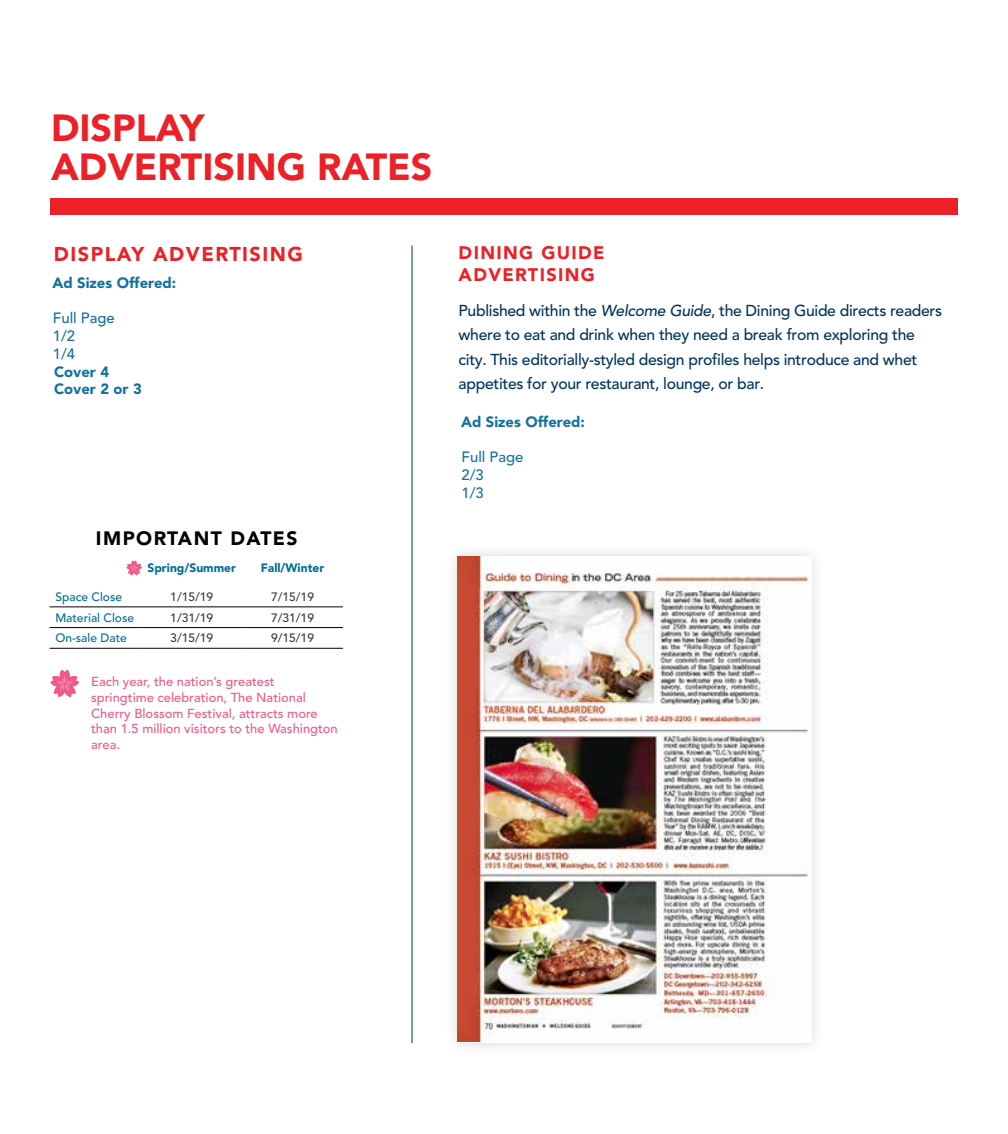
<style>
.page{position:relative;width:1008px;height:1134px;background:#fff}
.page>*{position:absolute;margin:0;border:0;box-sizing:border-box;transform-origin:0 0}
.t1{font:900 37.45px/39px "Avenir LT Std";color:#ec2127}
.t2{font:900 19.95px "Avenir LT Std";letter-spacing:.075em;color:#ec2127}
.t3{font:900 19.25px "Avenir LT Std";letter-spacing:.075em;color:#000}
.t4{font:900 18.03px/21.7px "Avenir LT Std";letter-spacing:.075em;color:#ec2127}
.t5{font:500 15.75px/24.5px "Avenir LT Std";letter-spacing:-.02em;color:#00335f}
.t6{font:900 14.88px/17.8px "Avenir LT Std";color:#14719b}
.t7{font:500 14.88px/17.8px "Avenir LT Std";color:#14719b}
.t8{font:500 12.95px/15.6px "Avenir LT Std";color:#f05888}
.t9{font:500 12.08px "Avenir LT Std";color:#373939}
.t10{font:500 12.08px "Avenir LT Std";color:#016d96}
.t11{font:900 12.08px "Avenir LT Std";color:#016d96}
.s1{font-style:italic}
</style>
<div class="page">
<div style="left:50px;top:199px;width:908px;height:16px;background:#ec2127"></div>
<div style="left:444px;top:543px;width:381px;height:514px;background:#000;opacity:.15"></div>
<img style="left:457px;top:556px;width:354px;height:485px">
<hr style="left:50px;top:607px;width:91px;height:1px;background:#000">
<hr style="left:141px;top:607px;width:101px;height:1px;background:#000">
<hr style="left:242px;top:607px;width:101px;height:1px;background:#000">
<hr style="left:50px;top:627px;width:91px;height:1px;background:#000">
<hr style="left:141px;top:627px;width:101px;height:1px;background:#000">
<hr style="left:242px;top:627px;width:101px;height:1px;background:#000">
<hr style="left:50px;top:648px;width:91px;height:1px;background:#000">
<hr style="left:141px;top:648px;width:101px;height:1px;background:#000">
<hr style="left:242px;top:648px;width:101px;height:1px;background:#000">
<svg style="left:126px;top:561px;width:16px;height:15px"></svg>
<hr style="left:412px;top:245px;width:1px;height:798px;background:#00335f">
<svg style="left:50px;top:670px;width:29px;height:27px"></svg>
<h1 class="t1" style="left:51px;top:108px;width:383px">DISPLAY<br>ADVERTISING RATES</h1>
<p class="t2" style="left:54px;top:241px;width:251px">DISPLAY ADVERTISING</p>
<p class="t6" style="left:52px;top:273px;width:125px">Ad Sizes Offered:</p>
<p class="t7" style="left:53px;top:310px;width:63px">Full Page<br>1/2<br>1/4</p>
<p class="t6" style="left:54px;top:362px;width:89px">Cover 4<br>Cover 2 or 3</p>
<p class="t3" style="left:96px;top:527px;width:203px">IMPORTANT DATES</p>
<p class="t11" style="left:147px;top:561px;width:90px">Spring/Summer</p>
<p class="t11" style="left:261px;top:561px;width:65px">Fall/Winter</p>
<p class="t10" style="left:55px;top:590px;width:68px">Space Close</p>
<p class="t9" style="left:170px;top:590px;width:44px">1/15/19</p>
<p class="t9" style="left:271px;top:590px;width:44px">7/15/19</p>
<p class="t10" style="left:55px;top:611px;width:80px">Material Close</p>
<p class="t9" style="left:170px;top:611px;width:44px">1/31/19</p>
<p class="t9" style="left:271px;top:611px;width:44px">7/31/19</p>
<p class="t10" style="left:55px;top:631px;width:73px">On-sale Date</p>
<p class="t9" style="left:170px;top:631px;width:44px">3/15/19</p>
<p class="t9" style="left:271px;top:631px;width:44px">9/15/19</p>
<p class="t8" style="left:91px;top:674px;width:248px">Each year, the nation’s greatest springtime celebration, The National<br>Cherry Blossom Festival, attracts more than 1.5 million visitors to the Washington area.</p>
<p class="t4" style="left:459px;top:242px;width:147px">DINING GUIDE<br>ADVERTISING</p>
<p class="t5" style="left:459px;top:299px;width:485px">Published within the <span class="s1">Welcome Guide</span>, the Dining Guide directs readers where to eat and drink when they need a break from exploring the city. This editorially-styled design profiles helps introduce and whet appetites for your restaurant, lounge, or bar.</p>
<p class="t6" style="left:461px;top:413px;width:125px">Ad Sizes Offered:</p>
<p class="t7" style="left:462px;top:449px;width:63px">Full Page<br>2/3<br>1/3</p>
</div>
